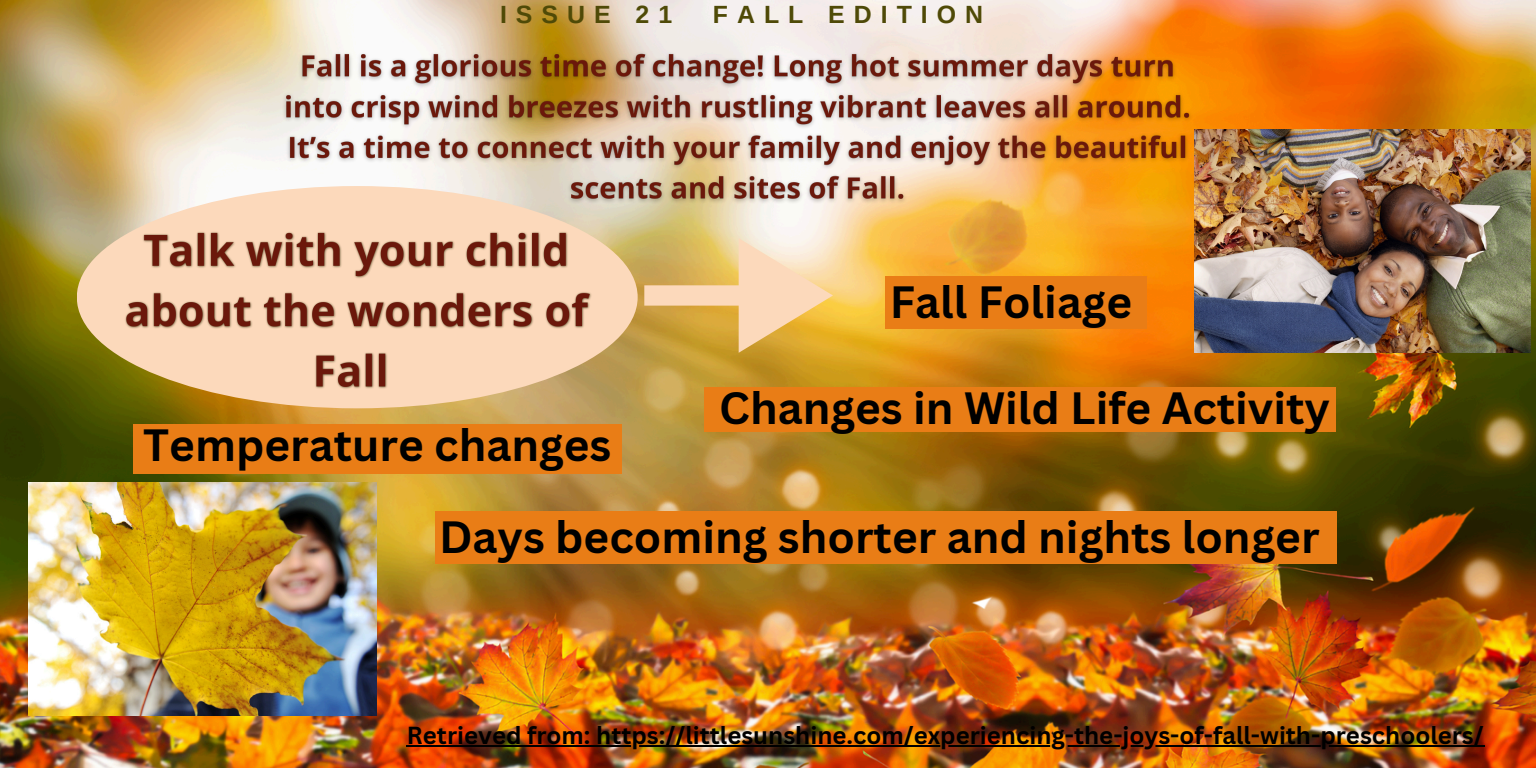
<style>
.page{position:relative;width:1536px;height:768px;background:#fff}
.page>*{position:absolute;margin:0;border:0;box-sizing:border-box;transform-origin:0 0}
.t1{font:700 44px "Canva Sans";color:#000}
.t2{font:700 25px "Arimo";letter-spacing:.36em;color:#4f4a07}
.t3{font:700 24px "Canva Sans";color:#000}
</style>
<div class="page">
<img style="left:0;top:0;width:1536px;height:768px">
<img style="left:29px;top:483px;width:348px;height:232px">
<img style="left:1194px;top:129px;width:336px;height:224px">
<div style="left:705px;top:387px;width:631px;height:45px;background:#e97d16"></div>
<div style="left:886px;top:276px;width:261px;height:52px;background:#e97d16"></div>
<div style="left:133px;top:424px;width:489px;height:50px;background:#e97d16"></div>
<div style="left:435px;top:511px;width:901px;height:53px;background:#e97d16"></div>
<div style="left:77px;top:186px;width:561px;height:222px;background:#fcd9bb;border-radius:50%"></div>
<svg style="left:644px;top:238px;width:189px;height:115px;background:#e7c27d"></svg>
<img style="left:276px;top:44px;width:922px;height:165px">
<img style="left:122px;top:221px;width:474px;height:180px">
<hr style="left:407px;top:746px;width:1078px;height:1px;background:#000">
<h1 class="t2" style="left:500px;top:1px;width:174px">ISSUE 21</h1>
<h1 class="t2" style="left:713px;top:1px;width:272px">FALL EDITION</h1>
<h1 class="t1" style="left:143px;top:414px;width:470px">Temperature changes</h1>
<p class="t1" style="left:890px;top:271px;width:244px">Fall Foliage</p>
<h1 class="t1" style="left:719px;top:377px;width:612px">Changes in Wild Life Activity</h1>
<h1 class="t1" style="left:439px;top:506px;width:882px">Days becoming shorter and nights longer</h1>
<p class="t3" style="left:407px;top:718px;width:1078px">Retrieved from: https://littlesunshine.com/experiencing-the-joys-of-fall-with-preschoolers/</p>
</div>
